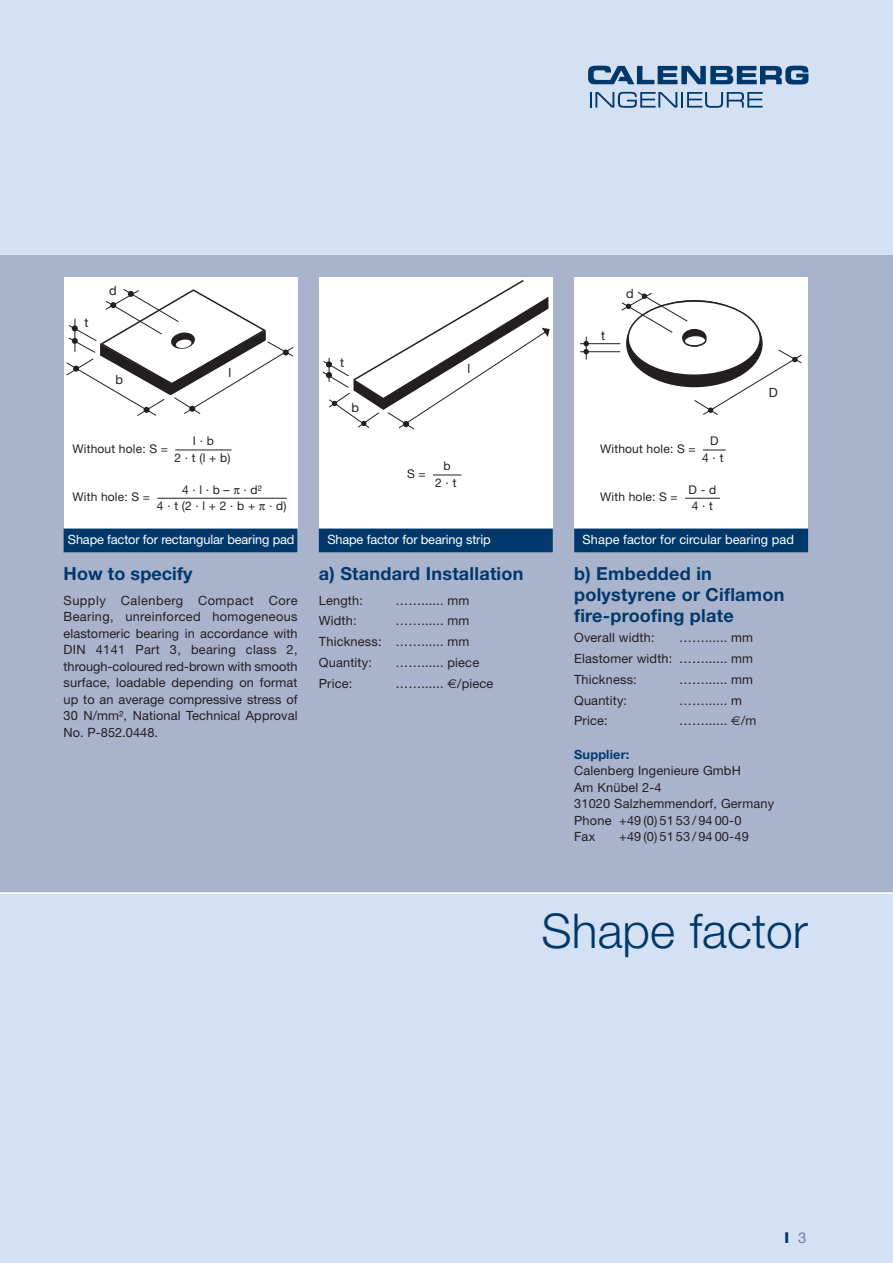
<style>
.page{position:relative;width:893px;height:1263px;background:#fff}
.page>*{position:absolute;margin:0;border:0;box-sizing:border-box;transform-origin:0 0}
.t1{font:300 48px "Helvetica Neue";color:#01386b}
.t2{font:700 18px/21px "Helvetica Neue";letter-spacing:.015em;color:#01386b}
.t3{font:800 15px "Helvetica Neue";color:#01386b}
.t4{font:12.75px/16.5px "Helvetica Neue";letter-spacing:.015em;color:#231f20;text-align:justify}
.t5{font:12.75px "Helvetica Neue";letter-spacing:-.01em;color:#fff}
.t6{font:700 12.75px "Helvetica Neue";letter-spacing:.015em;color:#01386b}
.t7{font:12px/16.5px "Helvetica Neue";letter-spacing:.015em;color:#231f20;text-align:center}
.s1{font-family:"Euro Sans"}
.s2{font-weight:400;color:#6d7fa6}
</style>
<div class="page">
<div style="left:0;top:0;width:892px;height:1263px;background:#d4e1f2"></div>
<div style="left:0;top:255px;width:892px;height:638px;background:#aab3cc"></div>
<hr style="left:0;top:892px;width:892px;height:2px;background:#fff">
<svg style="left:590px;top:92px;width:172px;height:16px"></svg>
<svg style="left:588px;top:66px;width:220px;height:19px"></svg>
<div style="left:64px;top:277px;width:233px;height:275px;background:#fff"></div>
<div style="left:319px;top:277px;width:234px;height:275px;background:#fff"></div>
<div style="left:574px;top:277px;width:234px;height:275px;background:#fff"></div>
<svg style="left:66px;top:289px;width:228px;height:127px"></svg>
<svg style="left:620px;top:291px;width:182px;height:124px"></svg>
<hr style="left:580px;top:343px;width:40px;height:1px;background:#231f20">
<hr style="left:580px;top:351px;width:40px;height:1px;background:#231f20">
<svg style="left:583px;top:337px;width:6px;height:23px"></svg>
<svg style="left:322px;top:280px;width:227px;height:150px"></svg>
<hr style="left:175px;top:450px;width:56px;height:1px;background:#231f20">
<svg style="left:703px;top:450px;width:22px;height:1px"></svg>
<hr style="left:685px;top:498px;width:35px;height:1px;background:#231f20">
<svg style="left:433px;top:475px;width:28px;height:1px"></svg>
<hr style="left:157px;top:498px;width:130px;height:1px;background:#231f20">
<div style="left:64px;top:529px;width:233px;height:24px;background:#01386b"></div>
<div style="left:319px;top:529px;width:234px;height:24px;background:#01386b"></div>
<div style="left:574px;top:529px;width:234px;height:24px;background:#01386b"></div>
<p class="t4" style="left:85px;top:316px;width:6px">t</p>
<p class="t4" style="left:109px;top:283px;width:9px">d</p>
<p class="t4" style="left:115px;top:373px;width:9px">b</p>
<p class="t4" style="left:228px;top:366px;width:4px">l</p>
<p class="t4" style="left:340px;top:355px;width:6px">t</p>
<p class="t4" style="left:351px;top:401px;width:9px">b</p>
<p class="t4" style="left:467px;top:362px;width:4px">l</p>
<p class="t4" style="left:601px;top:329px;width:6px">t</p>
<p class="t4" style="left:626px;top:286px;width:9px">d</p>
<p class="t4" style="left:768px;top:386px;width:10px">D</p>
<p class="t7" style="left:73px;top:442px;width:97px">Without hole: S =</p>
<p class="t7" style="left:174px;top:434px;width:57px">I · b<br>2 · t (l + b)</p>
<p class="t7" style="left:600px;top:442px;width:97px">Without hole: S =</p>
<p class="t7" style="left:702px;top:434px;width:23px">D<br>4 · t</p>
<p class="t7" style="left:600px;top:490px;width:79px">With hole: S =</p>
<p class="t7" style="left:688px;top:482px;width:29px;text-align:left">D - d<br>4 · t</p>
<p class="t7" style="left:407px;top:467px;width:20px">S =</p>
<p class="t7" style="left:435px;top:459px;width:23px">b<br>2 · t</p>
<p class="t7" style="left:73px;top:490px;width:79px">With hole: S =</p>
<p class="t7" style="left:157px;top:482px;width:131px">4 · l · b – · d²<br>4 · t (2 · l + 2 · b + · d)</p>
<p class="t5" style="left:68px;top:535px;width:228px">Shape factor for rectangular bearing pad</p>
<p class="t5" style="left:327px;top:535px;width:165px">Shape factor for bearing strip</p>
<p class="t5" style="left:582px;top:535px;width:213px">Shape factor for circular bearing pad</p>
<h2 class="t2" style="left:64px;top:564px;width:130px">How to specify</h2>
<p class="t4" style="left:64px;top:593px;width:235px">Supply Calenberg Compact Core Bearing, unreinforced homogeneous elastomeric bearing in accordance with DIN 4141 Part 3, bearing class 2, through-coloured red-brown with smooth surface, loadable depending on format up to an average compressive stress of 30 N/mm², National Technical Approval No. P-852.0448.</p>
<h2 class="t2" style="left:319px;top:564px;width:206px">a) Standard Installation</h2>
<p class="t4" style="left:319px;top:593px;width:46px">Length:</p>
<p class="t4" style="left:395px;top:593px;width:75px">……...... mm</p>
<p class="t4" style="left:319px;top:614px;width:39px">Width:</p>
<p class="t4" style="left:319px;top:612px;width:152px;line-height:20.7px;text-indent:77px">……...... mm Thickness: ……...... mm Quantity:</p>
<p class="t4" style="left:395px;top:655px;width:85px">……...... piece</p>
<p class="t4" style="left:319px;top:676px;width:35px">Price:</p>
<p class="t4" style="left:395px;top:676px;width:99px">……...... <span class="s1">€</span>/piece</p>
<h2 class="t2" style="left:574px;top:564px;width:212px">b) Embedded in polystyrene or Ciflamon fire-proofing plate</h2>
<p class="t4" style="left:574px;top:631px;width:82px">Overall width:</p>
<p class="t4" style="left:574px;top:629px;width:180px;line-height:20.7px;text-indent:105px">……...... mm Elastomer width: ……...... mm Thickness:</p>
<p class="t4" style="left:679px;top:672px;width:75px">……...... mm</p>
<p class="t4" style="left:574px;top:693px;width:55px">Quantity:</p>
<p class="t4" style="left:679px;top:693px;width:64px">……...... m</p>
<p class="t4" style="left:574px;top:714px;width:35px">Price:</p>
<p class="t4" style="left:679px;top:714px;width:79px">……...... <span class="s1">€</span>/m</p>
<p class="t6" style="left:574px;top:750px;width:57px">Supplier:</p>
<p class="t4" style="left:574px;top:764px;width:201px;text-align:left">Calenberg Ingenieure GmbH<br>Am Knübel 2-4<br>31020 Salzhemmendorf, Germany<br>Phone +49 (0) 51 53 / 94 00-0<br>Fax</p>
<p class="t4" style="left:619px;top:830px;width:131px">+49 (0) 51 53 / 94 00-49</p>
<h1 class="t1" style="left:541px;top:913px;width:268px">Shape factor</h1>
<p class="t3" style="left:784px;top:1233px;width:24px">I <span class="s2">3</span></p>
</div>
